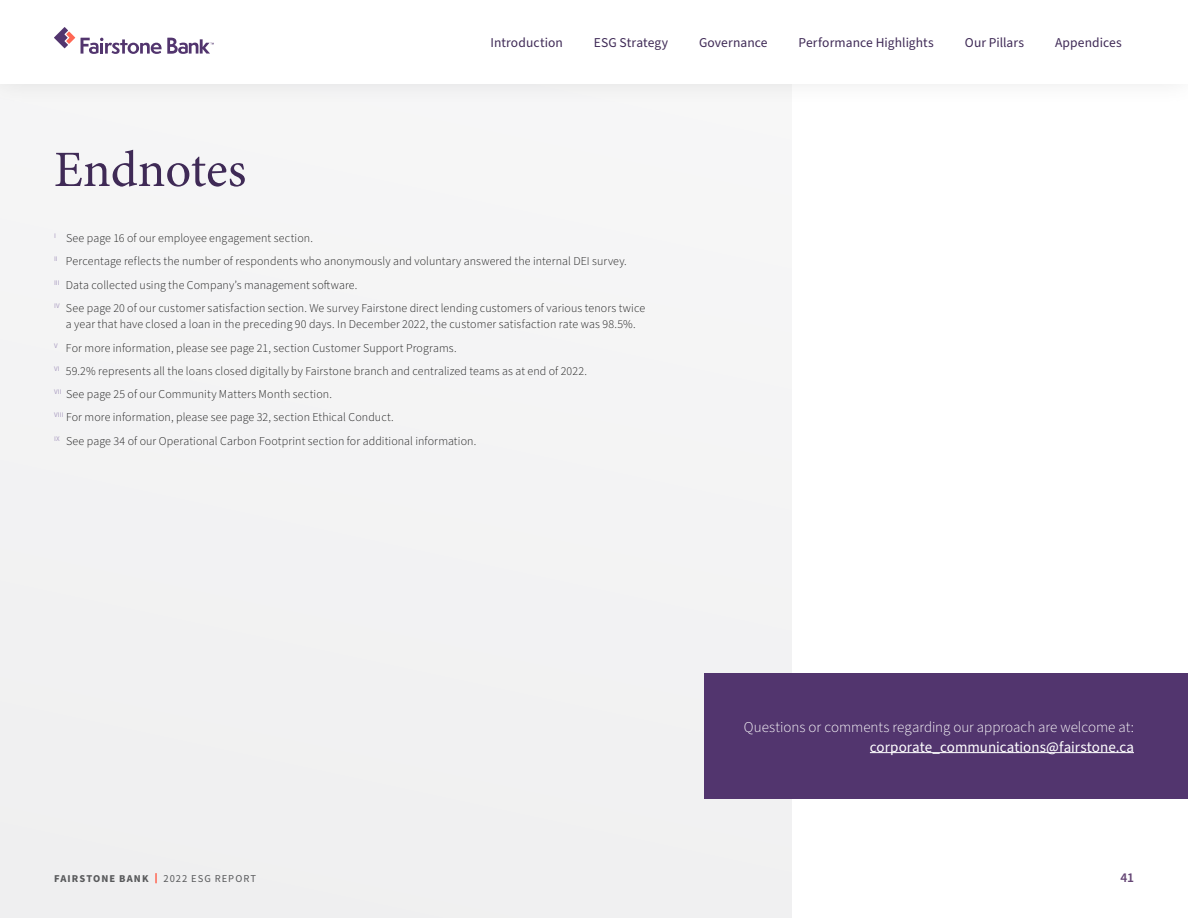
<style>
.page{position:relative;width:1188px;height:918px;background:#fff}
.page>*{position:absolute;margin:0;border:0;box-sizing:border-box;transform-origin:0 0}
.t1{font:51px "Minion Pro";letter-spacing:-.005em;color:#3f2a56}
.t2{font:300 15px "Source Sans Pro";color:#fff}
.t3{font:15px "Source Sans Pro";letter-spacing:.005em;color:#fff}
.t4{font:13.5px "Source Sans Pro";letter-spacing:.005em;color:#3f2a56}
.t5{font:600 13.5px "Source Sans Pro";color:#654675}
.t6{font:300 12px/23.2px "Source Sans Pro";letter-spacing:.01em;color:#1a1a1a}
.t7{font:700 10.5px "Source Sans Pro";letter-spacing:.1em;color:#58595b}
.t8{font:10.5px "Source Sans Pro";letter-spacing:.1em;color:#58595b}
</style>
<div class="page">
<div style="left:0;top:83px;width:792px;height:835px;background:#eeeeef"></div>
<div style="left:704px;top:674px;width:484px;height:125px;background:#52356e"></div>
<hr style="left:870px;top:752px;width:264px;height:1px;background:#fff">
<svg style="left:155px;top:873px;width:2px;height:10px"></svg>
<div style="left:0;top:0;width:1188px;height:106px;background:#f5f5f5"></div>
<div style="left:0;top:0;width:1188px;height:83px;background:#fff"></div>
<svg style="left:54px;top:27px;width:21px;height:21px"></svg>
<svg style="left:81px;top:38px;width:133px;height:16px"></svg>
<h1 class="t1" style="left:54px;top:136px;width:194px">Endnotes</h1>
<p class="t4" style="left:491px;top:33px;width:74px">Introduction</p>
<p class="t4" style="left:594px;top:33px;width:76px">ESG Strategy</p>
<p class="t4" style="left:699px;top:33px;width:70px">Governance</p>
<p class="t4" style="left:799px;top:33px;width:137px">Performance Highlights</p>
<p class="t4" style="left:965px;top:33px;width:61px">Our Pillars</p>
<p class="t4" style="left:1055px;top:33px;width:68px">Appendices</p>
<p class="t6" style="left:54px;top:227px;width:593px"><sup>I</sup> See page 16 of our employee engagement section.<br><sup>II</sup> Percentage reflects the number of respondents who anonymously and voluntary answered the internal DEI survey.<br><sup>III</sup> Data collected using the Company’s management software.<br><sup>IV</sup> See page 20 of our customer satisfaction section. We survey Fairstone direct lending customers of various tenors twice</p>
<p class="t6" style="left:54px;top:313px;width:583px;text-indent:12px">a year that have closed a loan in the preceding 90 days. In December 2022, the customer satisfaction rate was 98.5%.<br><sup>V</sup> For more information, please see page 21, section Customer Support Programs.<br><sup>VI</sup> 59.2% represents all the loans closed digitally by Fairstone branch and centralized teams as at end of 2022.<br><sup>VII</sup> See page 25 of our Community Matters Month section.<br><sup>VIII</sup> For more information, please see page 32, section Ethical Conduct.<br><sup>IX</sup> See page 34 of our Operational Carbon Footprint section for additional information.</p>
<p class="t2" style="left:744px;top:717px;width:392px">Questions or comments regarding our approach are welcome at:</p>
<p class="t3" style="left:870px;top:736px;width:266px">corporate_communications@fairstone.ca</p>
<p class="t7" style="left:54px;top:871px;width:96px">FAIRSTONE BANK</p>
<p class="t8" style="left:163px;top:871px;width:94px">2022 ESG REPORT</p>
<p class="t5" style="left:1120px;top:868px;width:15px">41</p>
</div>
